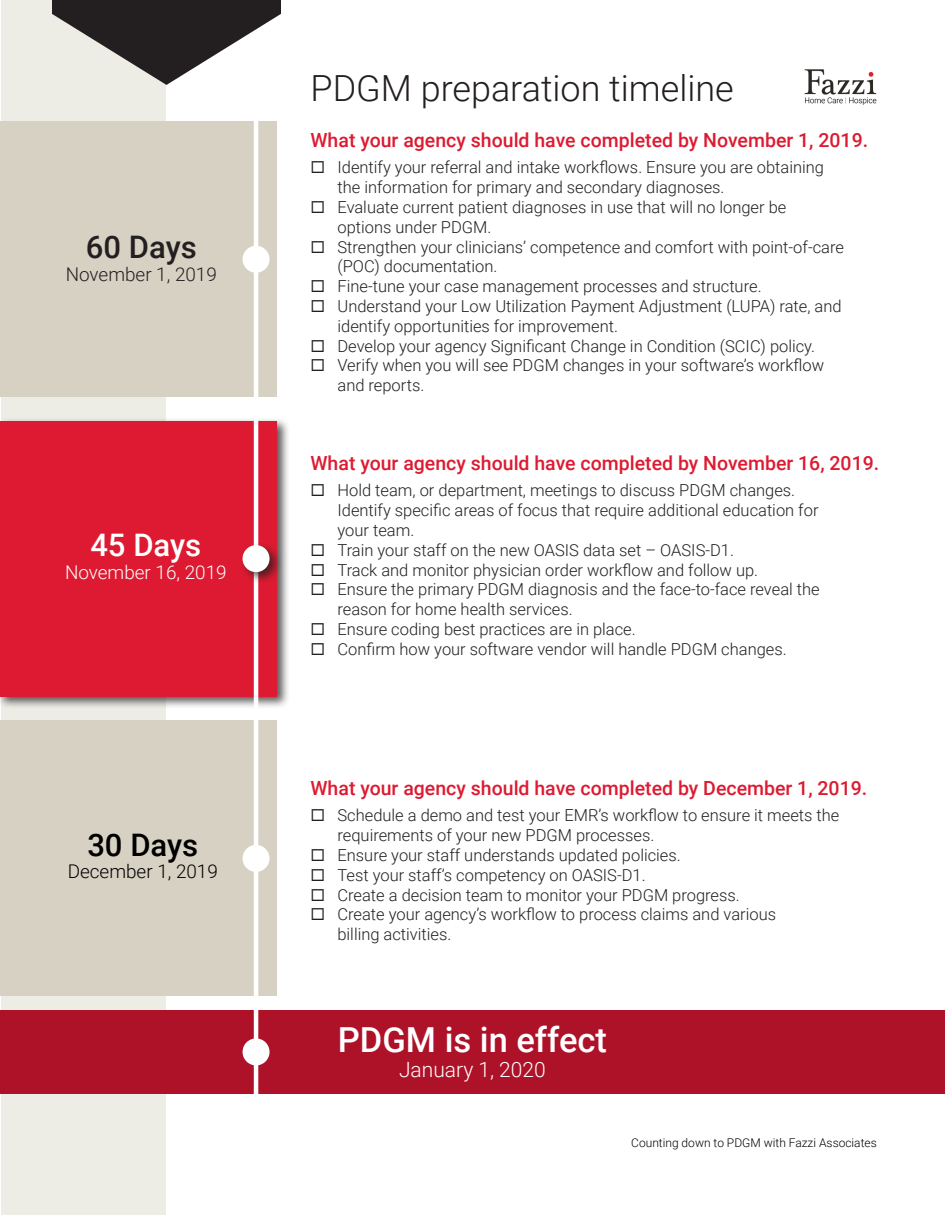
<style>
.page{position:relative;width:945px;height:1215px;background:#fff}
.page>*{position:absolute;margin:0;border:0;box-sizing:border-box;transform-origin:0 0}
.t1{font:300 36px "Roboto";color:#231f20}
.t2{font:500 34.5px "Roboto";color:#fff}
.t3{font:500 31.05px "Roboto";color:#231f20}
.t4{font:500 31.05px "Roboto";color:#fff}
.t5{font:500 31.05px "Roboto";color:#000}
.t6{font:300 21px "Roboto";color:#fff}
.t7{font:500 19.5px "Roboto";color:#dd1a31}
.t8{font:300 18.9px "Roboto";color:#fff}
.t9{font:300 18.9px "Roboto";color:#231f20}
.t10{font:300 18.9px "Roboto";color:#000}
.t11{font:300 16.5px/19.8px "Roboto";color:#231f20}
.t12{font:300 12px "Roboto";color:#000}
</style>
<div class="page">
<div style="left:2px;top:0;width:164px;height:1215px;background:#edece5"></div>
<div style="left:0;top:1010px;width:945px;height:84px;background:#ae1229"></div>
<div style="left:0;top:122px;width:277px;height:275px;background:#d6d1c3"></div>
<svg style="left:52px;top:14px;width:229px;height:71px"></svg>
<div style="left:52px;top:0;width:229px;height:14px;background:#231f20"></div>
<div style="left:0;top:417px;width:290px;height:293px;background:#231f20;opacity:.75"></div>
<div style="left:0;top:421px;width:277px;height:275px;background:#dd1a31"></div>
<div style="left:0;top:721px;width:277px;height:275px;background:#d6d1c3"></div>
<hr style="left:254px;top:122px;width:4px;height:987px;background:#fff">
<div style="left:243px;top:246px;width:27px;height:27px;background:#fff;border-radius:50%"></div>
<div style="left:240px;top:542px;width:42px;height:43px;background:#231f20;opacity:.75"></div>
<div style="left:243px;top:545px;width:27px;height:27px;background:#fff;border-radius:50%"></div>
<div style="left:243px;top:845px;width:27px;height:27px;background:#fff;border-radius:50%"></div>
<img style="left:804px;top:69px;width:73px;height:36px">
<div style="left:243px;top:1038px;width:27px;height:27px;background:#fff;border-radius:50%"></div>
<h3 class="t3" style="left:86px;top:225px;width:112px">60 Days</h3>
<p class="t9" style="left:66px;top:261px;width:153px">November 1, 2019</p>
<h3 class="t4" style="left:90px;top:523px;width:112px">45 Days</h3>
<p class="t8" style="left:65px;top:559px;width:163px">November 16, 2019</p>
<h3 class="t5" style="left:87px;top:823px;width:112px">30 Days</h3>
<p class="t10" style="left:68px;top:858px;width:152px">December 1, 2019</p>
<h1 class="t1" style="left:310px;top:63px;width:425px">PDGM preparation timeline</h1>
<p class="t7" style="left:310px;top:126px;width:559px">What your agency should have completed by November 1, 2019.</p>
<p class="t11" style="left:337px;top:157px;width:508px">Identify your referral and intake workflows. Ensure you are obtaining the information for primary and secondary diagnoses.<br>Evaluate current patient diagnoses in use that will no longer be options under PDGM.<br>Strengthen your clinicians’ competence and comfort with point-of-care (POC) documentation.<br>Fine-tune your case management processes and structure.<br>Understand your Low Utilization Payment Adjustment (LUPA) rate, and identify opportunities for improvement.<br>Develop your agency Significant Change in Condition (SCIC) policy.<br>Verify when you will see PDGM changes in your software’s workflow and reports.</p>
<p class="t7" style="left:310px;top:449px;width:570px">What your agency should have completed by November 16, 2019.</p>
<p class="t11" style="left:337px;top:480px;width:484px">Hold team, or department, meetings to discuss PDGM changes.<br>Identify specific areas of focus that require additional education for your team.<br>Train your staff on the new OASIS data set – OASIS-D1.<br>Track and monitor physician order workflow and follow up.<br>Ensure the primary PDGM diagnosis and the face-to-face reveal the reason for home health services.<br>Ensure coding best practices are in place.<br>Confirm how your software vendor will handle PDGM changes.</p>
<p class="t7" style="left:310px;top:774px;width:558px">What your agency should have completed by December 1, 2019.</p>
<p class="t11" style="left:337px;top:805px;width:503px">Schedule a demo and test your EMR’s workflow to ensure it meets the requirements of your new PDGM processes.<br>Ensure your staff understands updated policies.<br>Test your staff’s competency on OASIS-D1.<br>Create a decision team to monitor your PDGM progress.<br>Create your agency’s workflow to process claims and various<br>billing activities.</p>
<h2 class="t2" style="left:338px;top:1016px;width:271px">PDGM is in effect</h2>
<p class="t6" style="left:399px;top:1055px;width:148px">January 1, 2020</p>
<p class="t12" style="left:631px;top:1134px;width:247px">Counting down to PDGM with Fazzi Associates</p>
</div>
